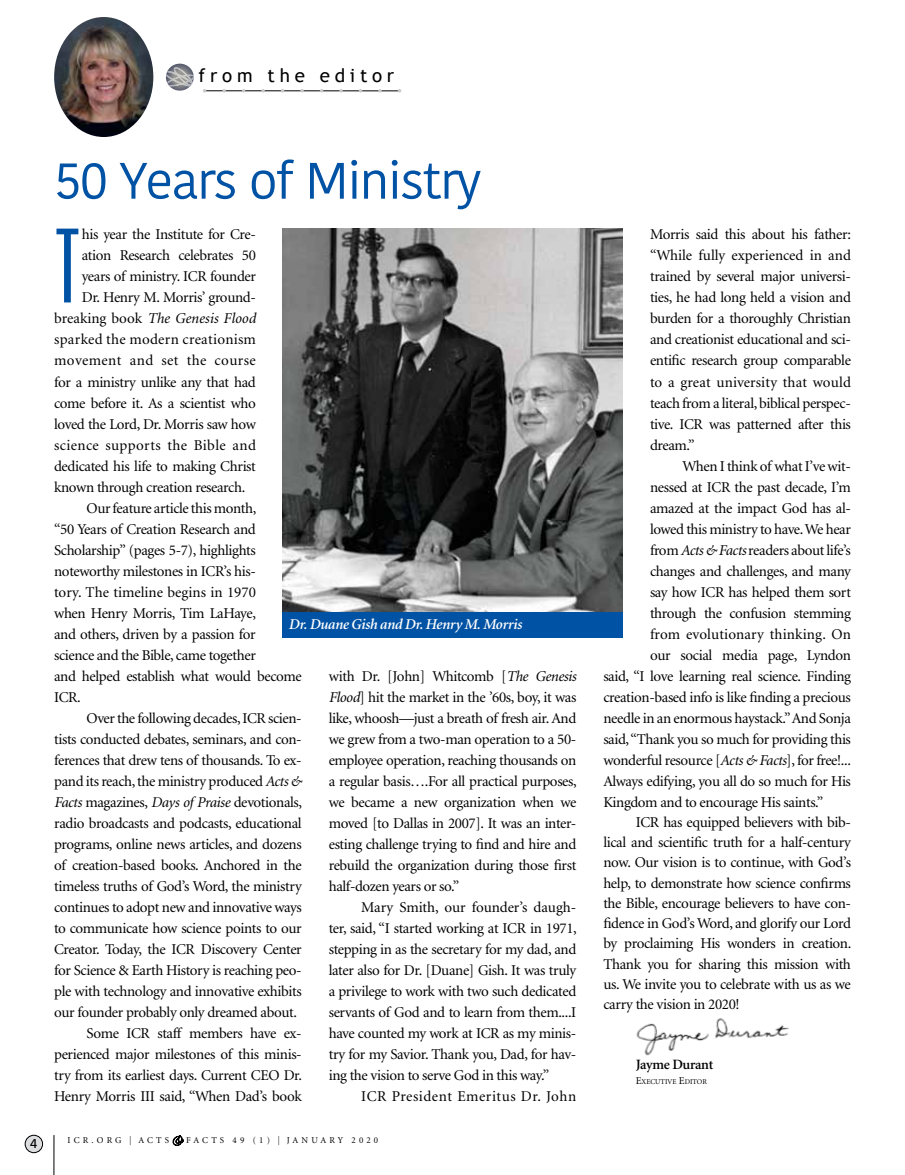
<style>
.page{position:relative;width:905px;height:1175px;background:#fff}
.page>*{position:absolute;margin:0;border:0;box-sizing:border-box;transform-origin:0 0}
.t1{font:300 ultra-condensed 102.3px "Univers LT Std";color:#0052a4}
.t2{font:51px "Kohinoor Bangla";letter-spacing:-.035em;color:#0052a4}
.t3{font:18.75px "Trebuchet MS";letter-spacing:.25em;color:#000}
.t4{font:15px/21px "Minion";letter-spacing:-.025em;color:#000;text-align:justify}
.t5{font:italic 600 15px "Minion";letter-spacing:-.025em;color:#fff}
.t6{font:15px "Minion";color:#000}
.t7{font:italic 15px "Minion";color:#000}
.t8{font:15px "Minion";letter-spacing:.02em;color:#000}
.t9{font:15px "Minion";letter-spacing:.035em;color:#000}
.t10{font:15px "Minion";letter-spacing:.01em;color:#000}
.t11{font:15px "Minion";letter-spacing:.025em;color:#000}
.t12{font:15px "Minion";letter-spacing:.03em;color:#000}
.t13{font:600 14.25px "Minion";letter-spacing:-.025em;color:#000}
.t14{font:12.75px "Frutiger";color:#000}
.t15{font:9px "Minion";letter-spacing:.35em;color:#000}
.t16{font:7.35px "Minion";color:#000}
.s1{font-style:normal}
.s2{font-style:italic}
.s3{font-family:"Frutiger";font-weight:300;font-size:12.15px}
.s4{font-family:"Zapfino";font-size:6.3px}
.s5{font-size:10.5px}
</style>
<div class="page">
<div style="left:25px;top:1135px;width:18px;height:17px;background:#dcddde;border-radius:50%"></div>
<div style="left:25px;top:1135px;width:18px;height:17px;border:1px solid #000;border-radius:50%"></div>
<hr style="left:54px;top:1135px;width:1px;height:39px;background:#000">
<img style="left:54px;top:17px;width:99px;height:120px">
<svg style="left:166px;top:64px;width:28px;height:27px"></svg>
<svg style="left:166px;top:67px;width:28px;height:21px"></svg>
<svg style="left:203px;top:89px;width:198px;height:3px"></svg>
<img style="left:636px;top:1018px;width:153px;height:38px">
<img style="left:283px;top:228px;width:340px;height:383px">
<div style="left:282px;top:611px;width:341px;height:26px;background:#0052a4"></div>
<p class="t3" style="left:199px;top:64px;width:197px">from the editor</p>
<p class="t14" style="left:30px;top:1136px;width:9px">4</p>
<h2 class="t2" style="left:54px;top:142px;width:429px">50 Years of Ministry</h2>
<h1 class="t1" style="left:54px;top:213px;width:28px">T</h1>
<p class="t4" style="left:82px;top:225px;width:176px">his year the Institute for Cre-</p>
<p class="t4" style="left:82px;top:246px;width:176px">ation Research celebrates 50</p>
<p class="t4" style="left:82px;top:267px;width:176px">years of ministry. ICR founder</p>
<p class="t4" style="left:82px;top:288px;width:176px">Dr. Henry M. Morris’ ground-</p>
<p class="t7" style="left:54px;top:311px;width:203px"><span class="s1">breaking book</span> The Genesis Flood</p>
<p class="t8" style="left:54px;top:332px;width:203px">sparked the modern creationism</p>
<p class="t12" style="left:54px;top:353px;width:203px">movement and set the course</p>
<p class="t4" style="left:54px;top:372px;width:203px">for a ministry unlike any that had</p>
<p class="t4" style="left:54px;top:393px;width:203px">come before it. As a scientist who</p>
<p class="t4" style="left:54px;top:414px;width:203px">loved the Lord, Dr. Morris saw how</p>
<p class="t11" style="left:54px;top:437px;width:203px">science supports the Bible and</p>
<p class="t4" style="left:54px;top:456px;width:203px">dedicated his life to making Christ</p>
<p class="t4" style="left:54px;top:477px;width:193px">known through creation research.</p>
<p class="t4" style="left:87px;top:498px;width:171px">Our feature article this month,</p>
<p class="t4" style="left:54px;top:519px;width:203px">“50 Years of Creation Research and</p>
<p class="t4" style="left:54px;top:540px;width:203px">Scholarship” (pages 5-7), highlights</p>
<p class="t4" style="left:54px;top:561px;width:203px">noteworthy milestones in ICR’s his-</p>
<p class="t6" style="left:54px;top:584px;width:203px">tory. The timeline begins in 1970</p>
<p class="t4" style="left:54px;top:603px;width:203px">when Henry Morris, Tim LaHaye,</p>
<p class="t4" style="left:54px;top:624px;width:203px">and others, driven by a passion for</p>
<p class="t4" style="left:54px;top:645px;width:203px">science and the Bible, came together</p>
<p class="t4" style="left:54px;top:666px;width:249px">and helped establish what would become</p>
<p class="t4" style="left:54px;top:687px;width:28px">ICR.</p>
<p class="t4" style="left:87px;top:708px;width:217px">Over the following decades, ICR scien-</p>
<p class="t4" style="left:54px;top:729px;width:249px">tists conducted debates, seminars, and con-</p>
<p class="t4" style="left:54px;top:750px;width:249px">ferences that drew tens of thousands. To ex-</p>
<p class="t4" style="left:54px;top:771px;width:249px">pand its reach, the ministry produced <span class="s2">Acts &amp;</span></p>
<p class="t4" style="left:54px;top:792px;width:249px"><span class="s2">Facts</span> magazines, <span class="s2">Days of Praise</span> devotionals,</p>
<p class="t4" style="left:54px;top:813px;width:249px">radio broadcasts and podcasts, educational</p>
<p class="t4" style="left:54px;top:834px;width:249px">programs, online news articles, and dozens</p>
<p class="t4" style="left:54px;top:855px;width:249px">of creation-based books. Anchored in the</p>
<p class="t4" style="left:54px;top:876px;width:249px">timeless truths of God’s Word, the ministry</p>
<p class="t4" style="left:54px;top:897px;width:249px">continues to adopt new and innovative ways</p>
<p class="t4" style="left:54px;top:918px;width:249px">to communicate how science points to our</p>
<p class="t4" style="left:54px;top:939px;width:249px">Creator. Today, the ICR Discovery Center</p>
<p class="t4" style="left:54px;top:960px;width:249px">for Science &amp; Earth History is reaching peo-</p>
<p class="t4" style="left:54px;top:981px;width:249px">ple with technology and innovative exhibits</p>
<p class="t4" style="left:54px;top:1002px;width:244px">our founder probably only dreamed about.</p>
<p class="t4" style="left:87px;top:1023px;width:217px">Some ICR staff members have ex-</p>
<p class="t4" style="left:54px;top:1044px;width:249px">perienced major milestones of this minis-</p>
<p class="t4" style="left:54px;top:1065px;width:249px">try from its earliest days. Current CEO Dr.</p>
<p class="t4" style="left:54px;top:1086px;width:249px">Henry Morris III said, “When Dad’s book</p>
<p class="t5" style="left:288px;top:616px;width:235px">Dr. Duane Gish and Dr. Henry M. Morris</p>
<p class="t4" style="left:329px;top:666px;width:249px">with Dr. [John] Whitcomb [<span class="s2">The Genesis Flood</span>] hit the market in the ’60s, boy, it was like, whoosh—just a breath of fresh air. And we grew from a two-man operation to a 50- employee operation, reaching thousands on a regular basis….For all practical purposes, we became a new organization when we moved [to Dallas in 2007]. It was an inter&shy;esting challenge trying to find and hire and rebuild the organization during those first half-dozen years or so.”</p>
<p class="t4" style="left:329px;top:897px;width:249px;text-indent:32px">Mary Smith, our founder’s daugh&shy;ter, said, “I started working at ICR in 1971, stepping in as the secretary for my dad, and later also for Dr. [Duane] Gish. It was truly a privilege to work with two such dedicated servants of God and to learn from them....I have counted my work at ICR as my minis&shy;try for my Savior. Thank you, Dad, for hav&shy;ing the vision to serve God in this way.”</p>
<p class="t9" style="left:361px;top:1089px;width:217px">ICR President Emeritus Dr. John</p>
<p class="t15" style="left:68px;top:1136px;width:312px">ICR.ORG <span class="s3">|</span> ACTS <span class="s4">&amp;</span>FACTS 49 (1) <span class="s3">|</span> JANUARY 2020</p>
<p class="t4" style="left:650px;top:225px;width:202px">Morris said this about his father: “While fully experienced in and trained by several major universi&shy;ties, he had long held a vision and burden for a thoroughly Christian and creationist educational and sci&shy;entific research group comparable to a great university that would teach from a literal, biblical perspec&shy;tive. ICR was patterned after this dream.”</p>
<p class="t4" style="left:682px;top:456px;width:170px">When I think of what I’ve wit-</p>
<p class="t4" style="left:650px;top:477px;width:202px">nessed at ICR the past decade, I’m</p>
<p class="t4" style="left:650px;top:498px;width:202px">amazed at the impact God has al-</p>
<p class="t4" style="left:650px;top:519px;width:202px">lowed this ministry to have. We hear</p>
<p class="t4" style="left:650px;top:540px;width:202px">from <span class="s2">Acts &amp; Facts</span> readers about life’s</p>
<p class="t4" style="left:650px;top:561px;width:202px">changes and challenges, and many</p>
<p class="t4" style="left:650px;top:582px;width:202px">say how ICR has helped them sort</p>
<p class="t4" style="left:650px;top:603px;width:202px">through the confusion stemming</p>
<p class="t10" style="left:650px;top:626px;width:202px">from evolutionary thinking. On</p>
<p class="t4" style="left:650px;top:645px;width:202px">our social media page, Lyndon</p>
<p class="t4" style="left:603px;top:666px;width:249px">said, “I love learning real science. Finding</p>
<p class="t4" style="left:603px;top:687px;width:249px">creation-based info is like finding a precious</p>
<p class="t4" style="left:603px;top:708px;width:249px">needle in an enormous haystack.” And Sonja</p>
<p class="t4" style="left:603px;top:729px;width:249px">said, “Thank you so much for providing this</p>
<p class="t4" style="left:603px;top:750px;width:249px">wonderful resource [<span class="s2">Acts &amp; Facts</span>], for free!...</p>
<p class="t4" style="left:603px;top:771px;width:249px">Always edifying, you all do so much for His</p>
<p class="t4" style="left:603px;top:792px;width:221px">Kingdom and to encourage His saints.”</p>
<p class="t4" style="left:635px;top:812px;width:217px">ICR has equipped believers with bib-</p>
<p class="t4" style="left:603px;top:832px;width:249px">lical and scientific truth for a half-century</p>
<p class="t4" style="left:603px;top:852px;width:249px">now. Our vision is to continue, with God’s</p>
<p class="t4" style="left:603px;top:873px;width:249px">help, to demonstrate how science confirms</p>
<p class="t4" style="left:603px;top:893px;width:249px">the Bible, encourage believers to have con-</p>
<p class="t4" style="left:603px;top:913px;width:249px">fidence in God’s Word, and glorify our Lord</p>
<p class="t4" style="left:603px;top:933px;width:249px">by proclaiming His wonders in creation.</p>
<p class="t4" style="left:603px;top:954px;width:249px">Thank you for sharing this mission with</p>
<p class="t4" style="left:603px;top:974px;width:249px">us. We invite you to celebrate with us as we</p>
<p class="t4" style="left:603px;top:994px;width:138px">carry the vision in 2020!</p>
<p class="t13" style="left:635px;top:1057px;width:79px">Jayme Durant</p>
<p class="t16" style="left:635px;top:1078px;width:73px"><span class="s5">E</span>XECUTIVE <span class="s5">E</span>DITOR</p>
</div>
